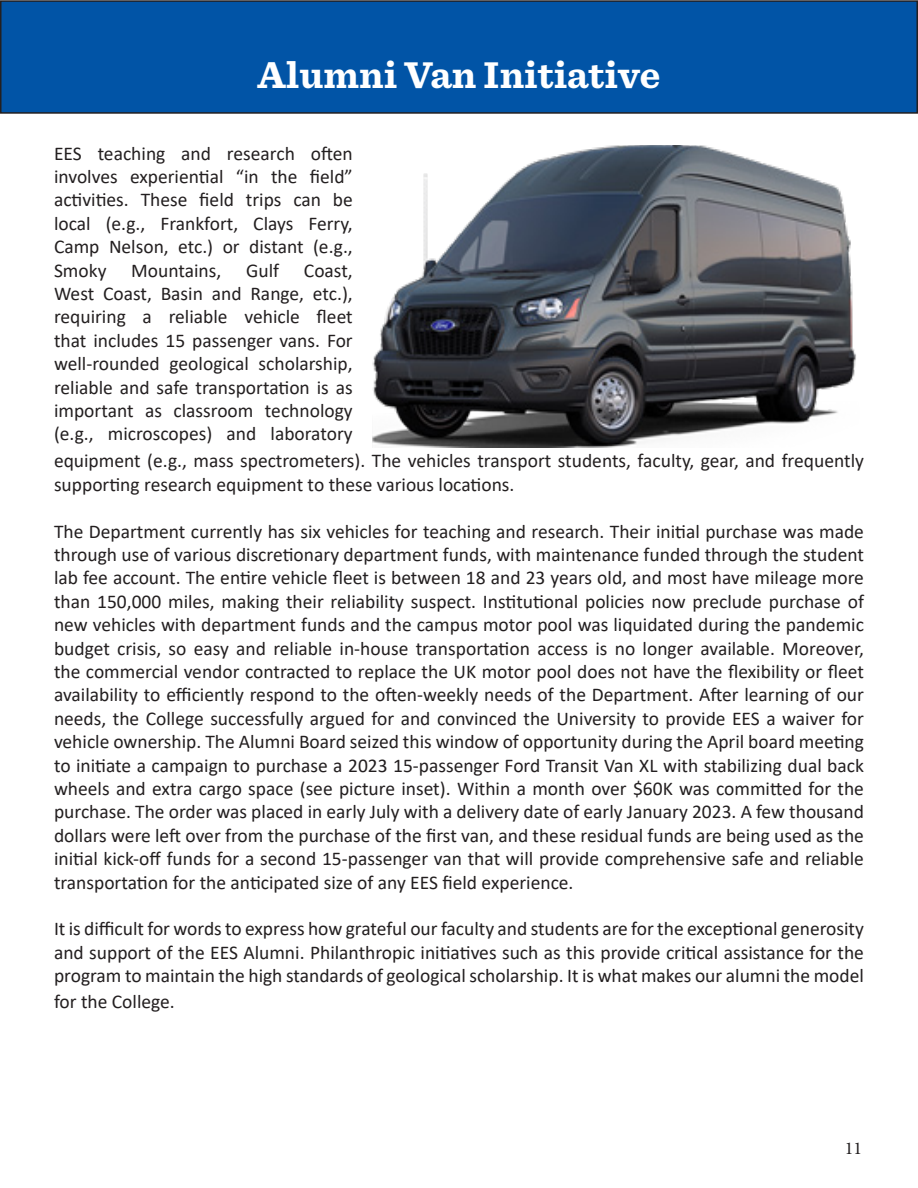
<style>
.page{position:relative;width:918px;height:1188px;background:#fff}
.page>*{position:absolute;margin:0;border:0;box-sizing:border-box;transform-origin:0 0}
.t1{font:700 39px "Sentinel";color:#fff}
.t2{font:19.5px/23.4px "Calibri";color:#231f20;text-align:justify}
.t3{font:18px "Minion Pro";color:#231f20}
</style>
<div class="page">
<div style="left:1px;top:1px;width:916px;height:112px;background:#0154a6"></div>
<div style="left:0;top:0;width:918px;height:114px;border:2px solid #231f20"></div>
<img style="left:372px;top:145px;width:484px;height:303px">
<p class="t1" style="left:258px;top:44px;width:404px">Alumni Van Initiative</p>
<p class="t2" style="left:54px;top:141px;width:300px">EES teaching and research often involves experiential “in the field” activities. These field trips can be local (e.g., Frankfort, Clays Ferry, Camp Nelson, etc.) or distant (e.g., Smoky</p>
<p class="t2" style="left:131px;top:258px;width:92px">Mountains,</p>
<p class="t2" style="left:246px;top:258px;width:34px">Gulf</p>
<p class="t2" style="left:54px;top:258px;width:300px;text-indent:250px">Coast, West Coast, Basin and Range, etc.), requiring a reliable vehicle fleet that includes 15 passenger vans. For well-rounded geological scholarship, reliable and safe transportation is as important as classroom technology (e.g., microscopes) and laboratory</p>
<p class="t2" style="left:54px;top:449px;width:811px">equipment (e.g., mass spectrometers). The vehicles transport students, faculty, gear, and frequently supporting research equipment to these various locations.</p>
<p class="t2" style="left:54px;top:519px;width:812px">The Department currently has six vehicles for teaching and research. Their initial purchase was made through use of various discretionary department funds, with maintenance funded through the student lab fee account. The entire vehicle fleet is between 18 and 23 years old, and most have mileage more than 150,000 miles, making their reliability suspect. Institutional policies now preclude purchase of new vehicles with department funds and the campus motor pool was liquidated during the pandemic budget crisis, so easy and reliable in-house transportation access is no longer available. Moreover, the commercial vendor contracted to replace the UK motor pool does not have the flexibility or fleet availability to efficiently respond to the often-weekly needs of the Department. After learning of our needs, the College successfully argued for and convinced the University to provide EES a waiver for vehicle ownership. The Alumni Board seized this window of opportunity during the April board meeting to initiate a campaign to purchase a 2023 15-passenger Ford Transit Van XL with stabilizing dual back wheels and extra cargo space (see picture inset). Within a month over $60K was committed for the purchase. The order was placed in early July with a delivery date of early January 2023. A few thousand dollars were left over from the purchase of the first van, and these residual funds are being used as the initial kick-off funds for a second 15-passenger van that will provide comprehensive safe and reliable transportation for the anticipated size of any EES field experience.</p>
<p class="t2" style="left:54px;top:917px;width:812px">It is difficult for words to express how grateful our faculty and students are for the exceptional generosity and support of the EES Alumni. Philanthropic initiatives such as this provide critical assistance for the program to maintain the high standards of geological scholarship. It is what makes our alumni the model</p>
<p class="t2" style="left:54px;top:990px;width:122px">for the College.</p>
<p class="t3" style="left:845px;top:1136px;width:19px">11</p>
</div>
